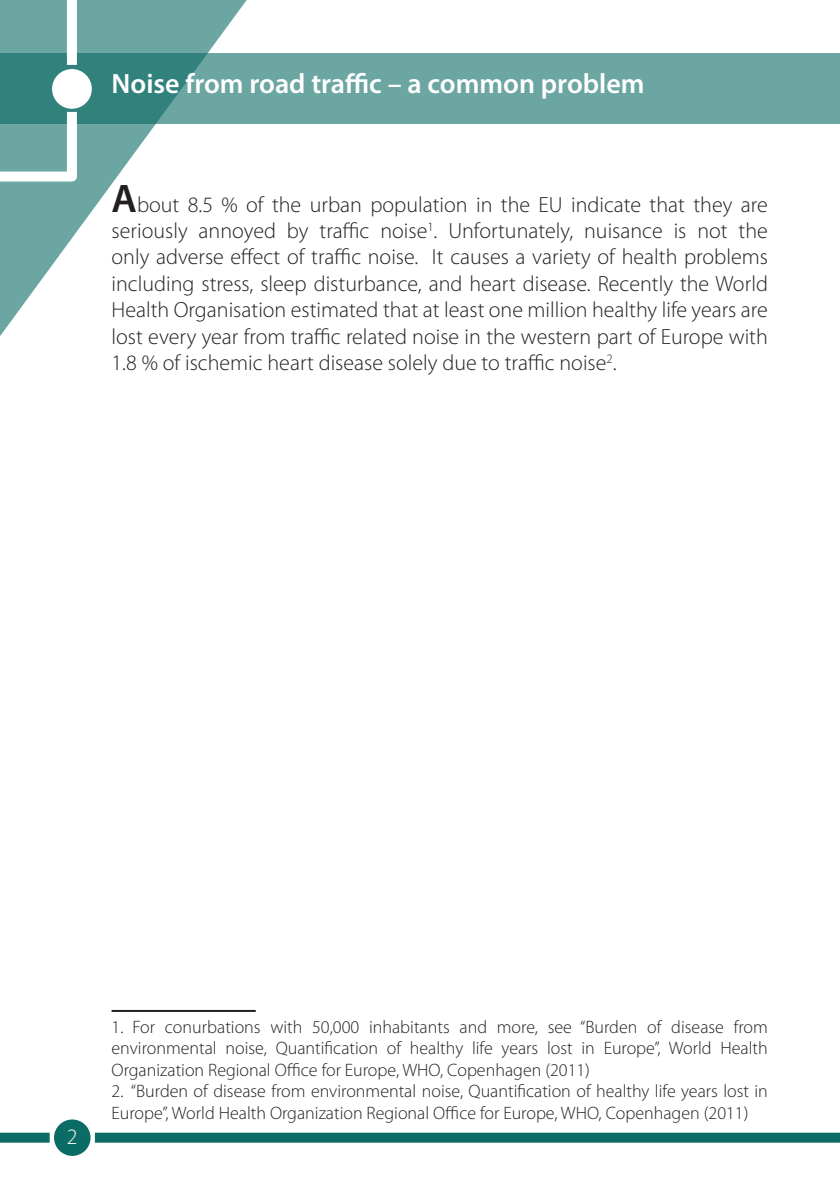
<style>
.page{position:relative;width:840px;height:1191px;background:#fff}
.page>*{position:absolute;margin:0;border:0;box-sizing:border-box;transform-origin:0 0}
.Paragraph_title{font:600 28px "Myriad Pro";color:#fff}
.Paragraph_basic{font:300 22px/26.4px "Myriad Pro";color:#231f20;text-align:justify}
.t1{font:300 22px "Myriad Pro";color:#fff}
.Footnotes{font:300 18px/21.6px "Myriad Pro";color:#231f20;text-align:justify}
.s1{font-weight:600;font-size:40px}
</style>
<div class="page">
<div style="left:0;top:1132px;width:50px;height:10px;background:#0b6b65"></div>
<div style="left:95px;top:1132px;width:744px;height:10px;background:#0b6b65"></div>
<div style="left:54px;top:1119px;width:36px;height:36px;background:#0b6b65;border-radius:50%"></div>
<div style="left:0;top:54px;width:839px;height:70px;background:#6ca6a2"></div>
<svg style="left:0;top:0;width:253px;height:336px"></svg>
<div style="left:67px;top:0;width:10px;height:65px;background:#fff"></div>
<div style="left:52px;top:69px;width:40px;height:40px;background:#fff;border-radius:50%"></div>
<svg style="left:0;top:102px;width:82px;height:84px"></svg>
<hr style="left:111px;top:1010px;width:144px;height:2px;background:#231f20">
<p class="Paragraph_title" style="left:111px;top:66px;width:534px">Noise from road traffic – a common problem</p>
<p class="Paragraph_basic" style="left:111px;top:191px;width:657px"><span class="s1">A</span>bout 8.5 % of the urban population in the EU indicate that they are seriously annoyed by traffic noise<sup>1</sup>. Unfortunately, nuisance is not the only adverse effect of traffic noise. It causes a variety of health problems including stress, sleep disturbance, and heart disease. Recently the World Health Organisation estimated that at least one million healthy life years are lost every year from traffic related noise in the western part of Europe with 1.8 % of ischemic heart disease solely due to traffic noise<sup>2</sup>.</p>
<p class="t1" style="left:67px;top:1123px;width:12px">2</p>
<p class="Footnotes" style="left:111px;top:1015px;width:657px">1. For conurbations with 50,000 inhabitants and more, see “Burden of disease from environmental noise, Quantification of healthy life years lost in Europe”, World Health Organization Regional Office for Europe, WHO, Copenhagen (2011)</p>
<p class="Footnotes" style="left:111px;top:1080px;width:657px">2. “Burden of disease from environmental noise, Quantification of healthy life years lost in<br>Europe”, World Health Organization Regional Office for Europe, WHO, Copenhagen (2011)</p>
</div>
